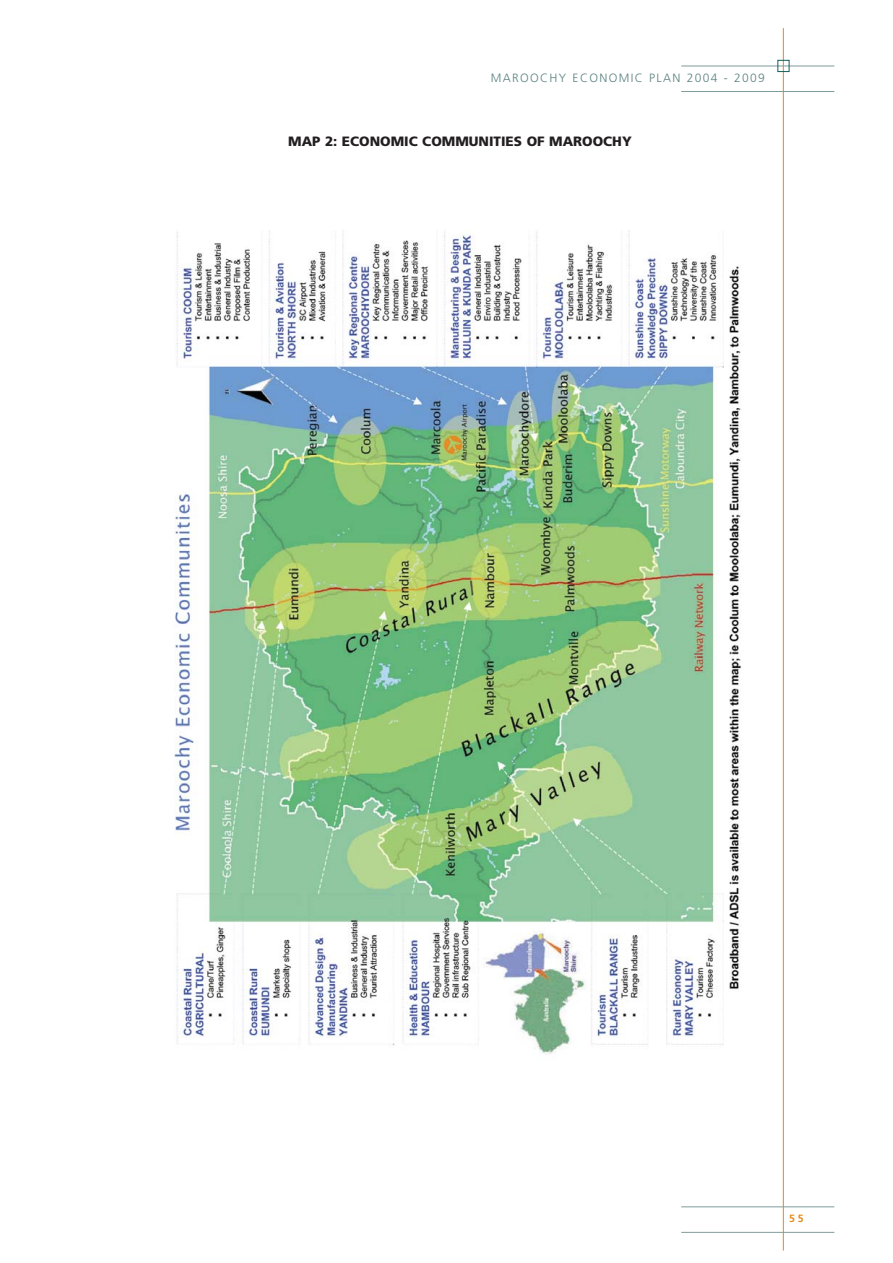
<style>
.page{position:relative;width:893px;height:1263px;background:#fff}
.page>*{position:absolute;margin:0;border:0;box-sizing:border-box;transform-origin:0 0}
.t1{font:900 13.5px "Frutiger";color:#231f20}
.t2{font:300 12px "Frutiger";letter-spacing:.11em;color:#5a8180}
.t3{font:700 10.5px "Frutiger";color:#e38c1a}
</style>
<div class="page">
<hr style="left:783px;top:28px;width:1px;height:1223px;background:#e38c1a">
<hr style="left:681px;top:66px;width:153px;height:1px;background:#819c9c">
<hr style="left:681px;top:91px;width:153px;height:1px;background:#819c9c">
<hr style="left:681px;top:1206px;width:153px;height:1px;background:#819c9c">
<hr style="left:681px;top:1232px;width:153px;height:1px;background:#819c9c">
<div style="left:777px;top:60px;width:12px;height:12px;border:1px solid #12605d"></div>
<img style="left:174px;top:230px;width:567px;height:825px">
<p class="t2" style="left:491px;top:73px;width:275px">MAROOCHY ECONOMIC PLAN 2004 - 2009</p>
<p class="t1" style="left:288px;top:136px;width:345px">MAP 2: ECONOMIC COMMUNITIES OF MAROOCHY</p>
<p class="t3" style="left:789px;top:1214px;width:16px">5 5</p>
</div>
